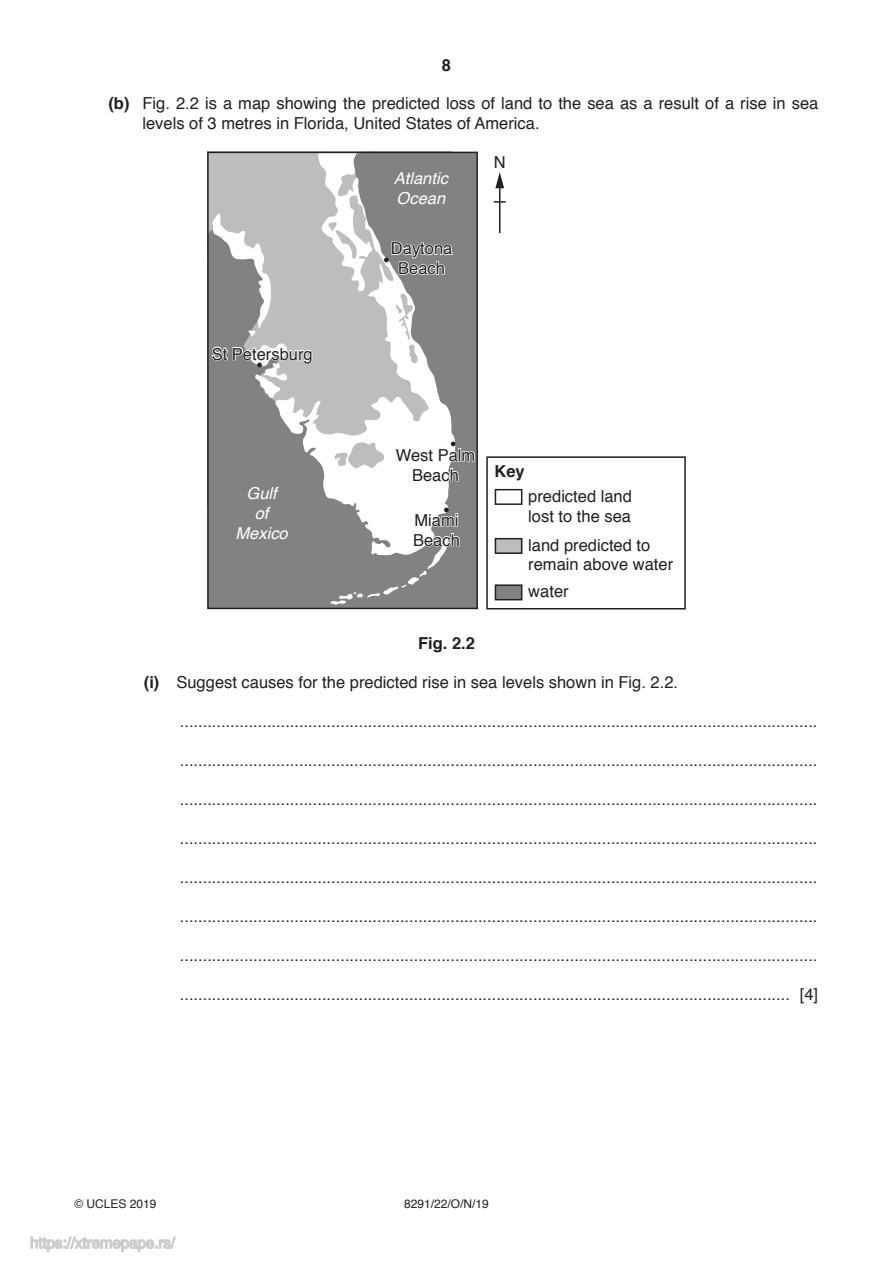
<style>
.page{position:relative;width:893px;height:1263px;background:#fff}
.page>*{position:absolute;margin:0;border:0;box-sizing:border-box;transform-origin:0 0}
.t1{font:16.5px/19.8px "Helvetica";color:#221f1f}
.t2{font:italic 16.5px/19.8px "Helvetica";color:#fff;text-align:center}
.t3{font:700 16.5px "Helvetica";color:#221f1f}
.t4{font:12px "Helvetica";color:#221f1f}
.s1{font-weight:700}
</style>
<div class="page">
<svg style="left:210px;top:155px;width:265px;height:451px;background:#898b8d"></svg>
<svg style="left:275px;top:155px;width:181px;height:400px"></svg>
<svg style="left:334px;top:442px;width:51px;height:28px"></svg>
<svg style="left:395px;top:293px;width:23px;height:70px"></svg>
<svg style="left:328px;top:221px;width:29px;height:38px"></svg>
<svg style="left:212px;top:214px;width:59px;height:123px"></svg>
<div style="left:207px;top:152px;width:271px;height:457px;border:2px solid #221f1f"></div>
<svg style="left:211px;top:343px;width:102px;height:55px"></svg>
<svg style="left:384px;top:241px;width:69px;height:35px"></svg>
<svg style="left:394px;top:441px;width:82px;height:42px"></svg>
<svg style="left:330px;top:507px;width:130px;height:98px"></svg>
<div style="left:486px;top:456px;width:200px;height:153px;border:2px solid #221f1f"></div>
<div style="left:495px;top:539px;width:26px;height:14px;background:#bbbdbf"></div>
<div style="left:495px;top:489px;width:27px;height:16px;border:2px solid #221f1f"></div>
<div style="left:495px;top:538px;width:27px;height:16px;border:2px solid #221f1f"></div>
<div style="left:495px;top:585px;width:26px;height:15px;background:#808284"></div>
<div style="left:495px;top:584px;width:27px;height:16px;border:2px solid #221f1f"></div>
<hr style="left:499px;top:185px;width:1px;height:48px;background:#221f1f">
<svg style="left:495px;top:172px;width:9px;height:16px"></svg>
<svg style="left:494px;top:201px;width:12px;height:2px"></svg>
<svg style="left:30px;top:1236px;width:146px;height:16px"></svg>
<p class="t3" style="left:442px;top:59px;width:11px">8</p>
<p class="t1" style="left:142px;top:95px;width:677px;text-indent:-34px"><span class="s1">(b)</span> Fig. 2.2 is a map showing the predicted loss of land to the sea as a result of a rise in sea levels of 3 metres in Florida, United States of America.</p>
<p class="t1" style="left:212px;top:345px;width:102px">St Petersburg</p>
<p class="t2" style="left:236px;top:483px;width:54px">Gulf<br>of<br>Mexico</p>
<p class="t2" style="left:394px;top:168px;width:56px;text-align:left">Atlantic<br>Ocean</p>
<p class="t1" style="left:391px;top:240px;width:63px;text-align:center">Daytona<br>Beach</p>
<p class="t1" style="left:494px;top:154px;width:13px">N</p>
<p class="t1" style="left:396px;top:447px;width:81px;text-align:center">West Palm<br>Beach</p>
<p class="t1" style="left:413px;top:512px;width:48px">Miami<br>Beach</p>
<p class="t3" style="left:495px;top:465px;width:32px">Key</p>
<p class="t1" style="left:528px;top:488px;width:105px">predicted land lost to the sea</p>
<p class="t1" style="left:528px;top:536px;width:146px">land predicted to remain above water</p>
<p class="t1" style="left:528px;top:583px;width:42px">water</p>
<p class="t3" style="left:418px;top:636px;width:58px">Fig. 2.2</p>
<p class="t1" style="left:144px;top:673px;width:536px"><span class="s1">(i)</span> Suggest causes for the predicted rise in sea levels shown in Fig. 2.2.</p>
<p class="t1" style="left:180px;top:712px;width:639px">...........................................................................................................................................</p>
<p class="t1" style="left:180px;top:751px;width:639px">...........................................................................................................................................</p>
<p class="t1" style="left:180px;top:790px;width:639px">...........................................................................................................................................</p>
<p class="t1" style="left:180px;top:829px;width:639px">...........................................................................................................................................</p>
<p class="t1" style="left:180px;top:868px;width:639px">...........................................................................................................................................</p>
<p class="t1" style="left:180px;top:907px;width:639px">...........................................................................................................................................</p>
<p class="t1" style="left:180px;top:946px;width:639px">...........................................................................................................................................</p>
<p class="t1" style="left:180px;top:985px;width:640px">..................................................................................................................................... [4]</p>
<p class="t4" style="left:74px;top:1196px;width:84px">© UCLES 2019</p>
<p class="t4" style="left:404px;top:1196px;width:86px">8291/22/O/N/19</p>
</div>
